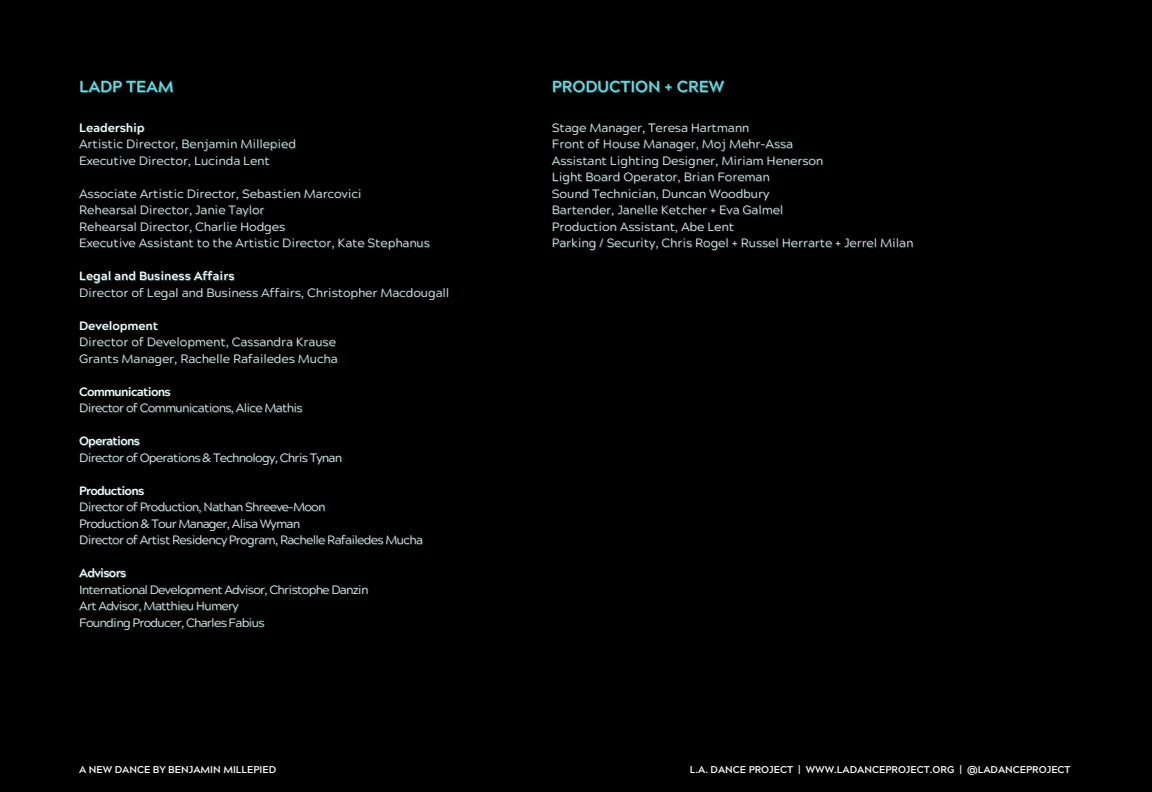
<style>
.page{position:relative;width:1152px;height:792px;background:#000}
.page>*{position:absolute;margin:0;border:0;box-sizing:border-box;transform-origin:0 0}
.t1{font:700 16px "Acherus Grotesque";color:#5ce1e6}
.t2{font:300 12px "Acherus Grotesque";color:#fff}
.t3{font:300 12px "Acherus Grotesque";letter-spacing:-.05em;color:#fff}
.t4{font:700 12px "Acherus Grotesque";color:#fff}
.t5{font:700 12px "Acherus Grotesque";letter-spacing:-.05em;color:#fff}
.t6{font:700 9.8px "Acherus Grotesque";color:#fff}
</style>
<div class="page">
<p class="t1" style="left:79px;top:80px;width:96px">LADP TEAM</p>
<p class="t4" style="left:79px;top:123px;width:67px">Leadership</p>
<p class="t2" style="left:79px;top:139px;width:218px">Artistic Director, Benjamin Millepied</p>
<p class="t2" style="left:79px;top:156px;width:192px">Executive Director, Lucinda Lent</p>
<p class="t2" style="left:79px;top:189px;width:284px">Associate Artistic Director, Sebastien Marcovici</p>
<p class="t2" style="left:79px;top:205px;width:187px">Rehearsal Director, Janie Taylor</p>
<p class="t2" style="left:79px;top:222px;width:207px">Rehearsal Director, Charlie Hodges</p>
<p class="t2" style="left:79px;top:238px;width:352px">Executive Assistant to the Artistic Director, Kate Stephanus</p>
<p class="t4" style="left:79px;top:271px;width:157px">Legal and Business Affairs</p>
<p class="t2" style="left:79px;top:288px;width:372px">Director of Legal and Business Affairs, Christopher Macdougall</p>
<p class="t4" style="left:79px;top:321px;width:80px">Development</p>
<p class="t2" style="left:79px;top:337px;width:258px">Director of Development, Cassandra Krause</p>
<p class="t2" style="left:79px;top:354px;width:260px">Grants Manager, Rachelle Rafailedes Mucha</p>
<p class="t5" style="left:79px;top:387px;width:93px">Communications</p>
<p class="t3" style="left:79px;top:403px;width:225px">Director of Communications, Alice Mathis</p>
<p class="t5" style="left:79px;top:436px;width:62px">Operations</p>
<p class="t3" style="left:79px;top:453px;width:264px">Director of Operations &amp; Technology, Chris Tynan</p>
<p class="t5" style="left:79px;top:486px;width:66px">Productions</p>
<p class="t3" style="left:79px;top:502px;width:248px">Director of Production, Nathan Shreeve-Moon</p>
<p class="t3" style="left:79px;top:519px;width:222px">Production &amp; Tour Manager, Alisa Wyman</p>
<p class="t3" style="left:79px;top:535px;width:345px">Director of Artist Residency Program, Rachelle Rafailedes Mucha</p>
<p class="t5" style="left:79px;top:568px;width:49px">Advisors</p>
<p class="t3" style="left:79px;top:585px;width:291px">International Development Advisor, Christophe Danzin</p>
<p class="t3" style="left:79px;top:601px;width:161px">Art Advisor, Matthieu Humery</p>
<p class="t3" style="left:79px;top:618px;width:187px">Founding Producer, Charles Fabius</p>
<p class="t1" style="left:552px;top:80px;width:174px">PRODUCTION + CREW</p>
<p class="t2" style="left:552px;top:123px;width:199px">Stage Manager, Teresa Hartmann</p>
<p class="t2" style="left:552px;top:139px;width:242px">Front of House Manager, Moj Mehr-Assa</p>
<p class="t2" style="left:552px;top:156px;width:273px">Assistant Lighting Designer, Miriam Henerson</p>
<p class="t2" style="left:552px;top:172px;width:219px">Light Board Operator, Brian Foreman</p>
<p class="t2" style="left:552px;top:189px;width:219px">Sound Technician, Duncan Woodbury</p>
<p class="t2" style="left:552px;top:205px;width:233px">Bartender, Janelle Ketcher + Eva Galmel</p>
<p class="t2" style="left:552px;top:222px;width:184px">Production Assistant, Abe Lent</p>
<p class="t2" style="left:552px;top:238px;width:363px">Parking / Security, Chris Rogel + Russel Herrarte + Jerrel Milan</p>
<p class="t6" style="left:79px;top:766px;width:199px">A NEW DANCE BY BENJAMIN MILLEPIED</p>
<p class="t6" style="left:690px;top:766px;width:382px">L.A. DANCE PROJECT | WWW.LADANCEPROJECT.ORG | @LADANCEPROJECT</p>
</div>
